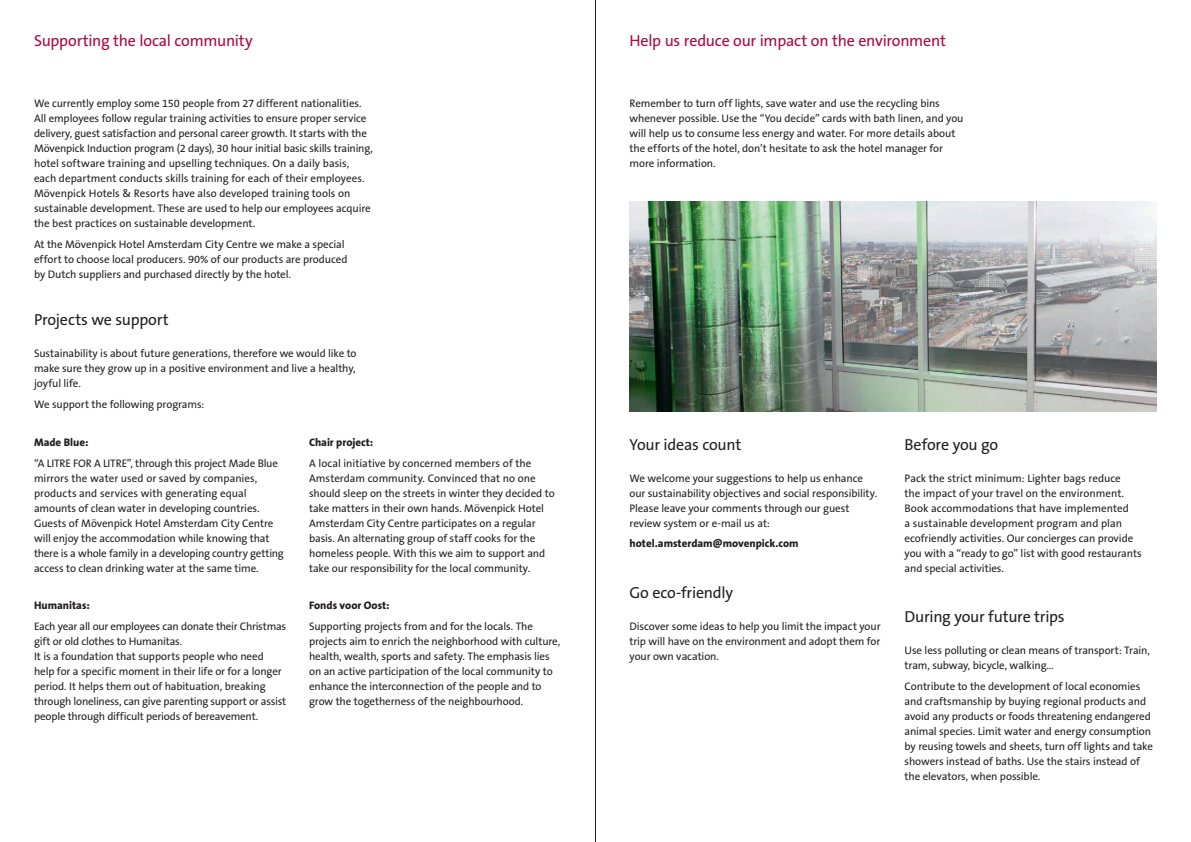
<style>
.page{position:relative;width:1191px;height:842px;background:#fff}
.page>*{position:absolute;margin:0;border:0;box-sizing:border-box;transform-origin:0 0}
.t1{font:16px "The Sans B5 Plain";letter-spacing:-.015em;color:#231f20}
.t2{font:16px "The Sans B5 Plain";letter-spacing:-.015em;color:#ad083f}
.t3{font:11px/15px "The Sans B5 Plain";letter-spacing:-.01em;color:#231f20}
.t4{font:800 11px "The Sans B8";color:#231f20}
</style>
<div class="page">
<img style="left:629px;top:201px;width:528px;height:210px">
<hr style="left:595px;top:0;width:1px;height:842px;background:#231f20">
<h1 class="t2" style="left:34px;top:32px;width:220px">Supporting the local community</h1>
<h1 class="t2" style="left:629px;top:32px;width:318px">Help us reduce our impact on the environment</h1>
<p class="t3" style="left:34px;top:96px;width:340px">We currently employ some 150 people from 27 different nationalities.<br>All employees follow regular training activities to ensure proper service delivery, guest satisfaction and personal career growth. It starts with the Mövenpick Induction program (2 days), 30 hour initial basic skills training, hotel software training and upselling techniques. On a daily basis, each department conducts skills training for each of their employees.<br>Mövenpick Hotels &amp; Resorts have also developed training tools on sustainable development. These are used to help our employees acquire the best practices on sustainable development.</p>
<p class="t3" style="left:34px;top:237px;width:315px">At the Mövenpick Hotel Amsterdam City Centre we make a special effort to choose local producers. 90% of our products are produced by Dutch suppliers and purchased directly by the hotel.</p>
<h1 class="t1" style="left:34px;top:312px;width:136px">Projects we support</h1>
<p class="t3" style="left:34px;top:346px;width:324px;text-align:justify">Sustainability is about future generations, therefore we would like to make sure they grow up in a positive environment and live a healthy, joyful life.</p>
<p class="t3" style="left:34px;top:397px;width:172px">We support the following programs:</p>
<p class="t4" style="left:309px;top:436px;width:66px">Chair project:</p>
<p class="t3" style="left:309px;top:456px;width:247px">A local initiative by concerned members of the Amsterdam community. Convinced that no one should sleep on the streets in winter they decided to take matters in their own hands. Mövenpick Hotel Amsterdam City Centre participates on a regular basis. An alternating group of staff cooks for the homeless people. With this we aim to support and take our responsibility for the local community.</p>
<p class="t4" style="left:309px;top:600px;width:82px">Fonds voor Oost:</p>
<p class="t3" style="left:309px;top:619px;width:253px">Supporting projects from and for the locals. The projects aim to enrich the neighborhood with culture, health, wealth, sports and safety. The emphasis lies on an active participation of the local community to enhance the interconnection of the people and to grow the togetherness of the neighbourhood.</p>
<p class="t4" style="left:34px;top:436px;width:56px">Made Blue:</p>
<p class="t3" style="left:34px;top:456px;width:251px">“A LITRE FOR A LITRE”, through this project Made Blue mirrors the water used or saved by companies, products and services with generating equal amounts of clean water in developing countries.<br>Guests of Mövenpick Hotel Amsterdam City Centre will enjoy the accommodation while knowing that there is a whole family in a developing country getting access to clean drinking water at the same time.</p>
<p class="t4" style="left:34px;top:600px;width:57px">Humanitas:</p>
<p class="t3" style="left:34px;top:619px;width:254px">Each year all our employees can donate their Christmas gift or old clothes to Humanitas.<br>It is a foundation that supports people who need help for a specific moment in their life or for a longer period. It helps them out of habituation, breaking through loneliness, can give parenting support or assist people through difficult periods of bereavement.</p>
<p class="t3" style="left:629px;top:96px;width:335px">Remember to turn off lights, save water and use the recycling bins whenever possible. Use the “You decide” cards with bath linen, and you will help us to consume less energy and water. For more details about the efforts of the hotel, don’t hesitate to ask the hotel manager for more information.</p>
<h1 class="t1" style="left:629px;top:436px;width:113px">Your ideas count</h1>
<p class="t3" style="left:629px;top:471px;width:249px">We welcome your suggestions to help us enhance our sustainability objectives and social responsibility.<br>Please leave your comments through our guest review system or e-mail us at:</p>
<p class="t4" style="left:629px;top:538px;width:171px">hotel.amsterdam@movenpick.com</p>
<h1 class="t1" style="left:629px;top:584px;width:105px">Go eco-friendly</h1>
<p class="t3" style="left:629px;top:619px;width:252px;text-align:justify">Discover some ideas to help you limit the impact your trip will have on the environment and adopt them for your own vacation.</p>
<h1 class="t1" style="left:904px;top:436px;width:95px">Before you go</h1>
<p class="t3" style="left:904px;top:471px;width:239px">Pack the strict minimum: Lighter bags reduce<br>the impact of your travel on the environment.<br>Book accommodations that have implemented<br>a sustainable development program and plan ecofriendly activities. Our concierges can provide you with a “ready to go” list with good restaurants and special activities.</p>
<h1 class="t1" style="left:904px;top:608px;width:162px">During your future trips</h1>
<p class="t3" style="left:904px;top:643px;width:247px">Use less polluting or clean means of transport: Train, tram, subway, bicycle, walking…</p>
<p class="t3" style="left:904px;top:679px;width:250px">Contribute to the development of local economies and craftsmanship by buying regional products and avoid any products or foods threatening endangered animal species. Limit water and energy consumption by reusing towels and sheets, turn off lights and take showers instead of baths. Use the stairs instead of the elevators, when possible.</p>
</div>
